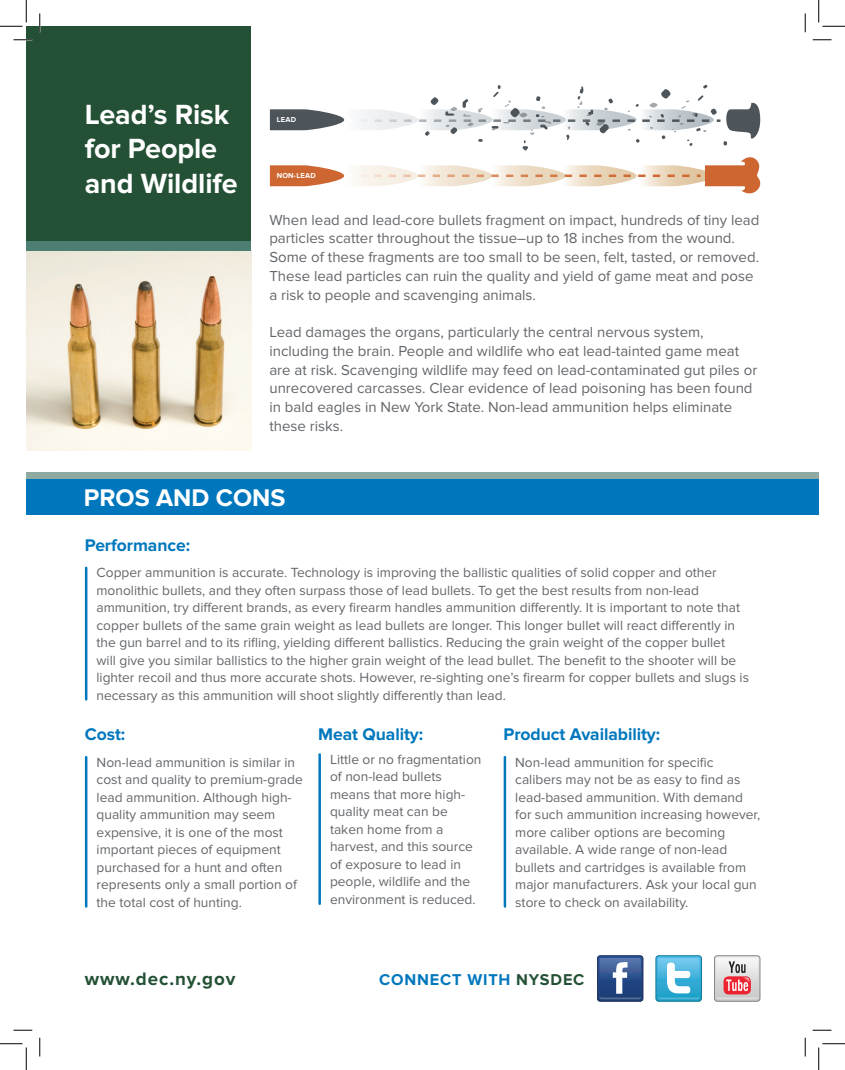
<style>
.page{position:relative;width:845px;height:1070px;background:#fff}
.page>*{position:absolute;margin:0;border:0;box-sizing:border-box;transform-origin:0 0}
.t1{font:700 28.75px/34.5px "Proxima Nova";letter-spacing:-.005em;color:#fff}
.t2{font:700 25px "Proxima Nova";color:#fff}
.t3{font:700 18.75px "Proxima Nova";letter-spacing:.05em;color:#245135}
.t4{font:700 17.5px "Proxima Nova";letter-spacing:-.005em;color:#0077bd}
.t5{font:700 16.25px "Proxima Nova";letter-spacing:.05em;color:#0077bd}
.t6{font:15px/18.8px "Proxima Nova";color:#63666a}
.t7{font:13.75px/17.5px "Proxima Nova";color:#63666a}
.t8{font:700 7.5px "Proxima Nova";letter-spacing:.025em;color:#fff}
.s1{color:#245135}
</style>
<div class="page">
<div style="left:26px;top:478px;width:792px;height:36px;background:#0077bd"></div>
<svg style="left:270px;top:85px;width:490px;height:108px"></svg>
<hr style="left:85px;top:757px;width:2px;height:149px;background:#0077bd">
<hr style="left:318px;top:754px;width:3px;height:149px;background:#0077bd">
<hr style="left:503px;top:757px;width:3px;height:149px;background:#0077bd">
<hr style="left:85px;top:568px;width:2px;height:131px;background:#0077bd">
<div style="left:26px;top:26px;width:225px;height:224px;background:#245135"></div>
<img style="left:26px;top:250px;width:225px;height:201px">
<div style="left:26px;top:241px;width:225px;height:9px;background:#4c7f71"></div>
<div style="left:26px;top:472px;width:792px;height:6px;background:#8faaa0"></div>
<svg style="left:597px;top:955px;width:46px;height:46px;background:#4a6698"></svg>
<div style="left:655px;top:955px;width:46px;height:46px;border:1px solid #127896;border-radius:3px"></div>
<svg style="left:656px;top:955px;width:45px;height:46px"></svg>
<svg style="left:714px;top:955px;width:46px;height:46px"></svg>
<svg style="left:13px;top:39px;width:19px;height:2px"></svg>
<svg style="left:812px;top:39px;width:19px;height:2px"></svg>
<svg style="left:13px;top:1029px;width:19px;height:2px"></svg>
<svg style="left:812px;top:1029px;width:19px;height:2px"></svg>
<svg style="left:39px;top:13px;width:2px;height:19px"></svg>
<svg style="left:39px;top:1037px;width:2px;height:19px"></svg>
<svg style="left:804px;top:13px;width:2px;height:19px"></svg>
<svg style="left:804px;top:1037px;width:2px;height:19px"></svg>
<svg style="left:0;top:0;width:27px;height:27px"></svg>
<svg style="left:0;top:1043px;width:27px;height:26px"></svg>
<svg style="left:818px;top:0;width:26px;height:27px"></svg>
<svg style="left:818px;top:1043px;width:26px;height:26px"></svg>
<p class="t1" style="left:85px;top:97px;width:154px">Lead’s Risk for People and Wildlife</p>
<p class="t8" style="left:277px;top:115px;width:21px">LEAD</p>
<p class="t8" style="left:277px;top:171px;width:40px">NON-LEAD</p>
<p class="t6" style="left:269px;top:210px;width:491px">When lead and lead-core bullets fragment on impact, hundreds of tiny lead particles scatter throughout the tissue–up to 18 inches from the wound.<br>Some of these fragments are too small to be seen, felt, tasted, or removed.<br>These lead particles can ruin the quality and yield of game meat and pose a risk to people and scavenging animals.</p>
<p class="t6" style="left:269px;top:323px;width:489px">Lead damages the organs, particularly the central nervous system, including the brain. People and wildlife who eat lead-tainted game meat are at risk. Scavenging wildlife may feed on lead-contaminated gut piles or unrecovered carcasses. Clear evidence of lead poisoning has been found in bald eagles in New York State. Non-lead ammunition helps eliminate these risks.</p>
<p class="t2" style="left:84px;top:483px;width:203px">PROS AND CONS</p>
<p class="t4" style="left:85px;top:535px;width:107px">Performance:</p>
<p class="t7" style="left:96px;top:564px;width:654px">Copper ammunition is accurate. Technology is improving the ballistic qualities of solid copper and other monolithic bullets, and they often surpass those of lead bullets. To get the best results from non-lead ammunition, try different brands, as every firearm handles ammunition differently. It is important to note that copper bullets of the same grain weight as lead bullets are longer. This longer bullet will react differently in the gun barrel and to its rifling, yielding different ballistics. Reducing the grain weight of the copper bullet<br>will give you similar ballistics to the higher grain weight of the lead bullet. The benefit to the shooter will be lighter recoil and thus more accurate shots. However, re-sighting one’s firearm for copper bullets and slugs is necessary as this ammunition will shoot slightly differently than lead.</p>
<p class="t4" style="left:85px;top:723px;width:42px">Cost:</p>
<p class="t7" style="left:97px;top:753px;width:208px">Non-lead ammunition is similar in cost and quality to premium-grade lead ammunition. Although high&shy;quality ammunition may seem expensive, it is one of the most important pieces of equipment purchased for a hunt and often represents only a small portion of the total cost of hunting.</p>
<p class="t4" style="left:318px;top:723px;width:106px">Meat Quality:</p>
<p class="t7" style="left:330px;top:750px;width:153px">Little or no fragmentation of non-lead bullets means that more high&shy;quality meat can be taken home from a harvest, and this source of exposure to lead in people, wildlife and the environment is reduced.</p>
<p class="t4" style="left:503px;top:723px;width:158px">Product Availability:</p>
<p class="t7" style="left:515px;top:753px;width:246px">Non-lead ammunition for specific calibers may not be as easy to find as lead-based ammunition. With demand for such ammunition increasing however, more caliber options are becoming available. A wide range of non-lead bullets and cartridges is available from major manufacturers. Ask your local gun store to check on availability.</p>
<p class="t3" style="left:85px;top:967px;width:152px">www.dec.ny.gov</p>
<p class="t5" style="left:379px;top:970px;width:207px">CONNECT WITH <span class="s1">NYSDEC</span></p>
</div>
